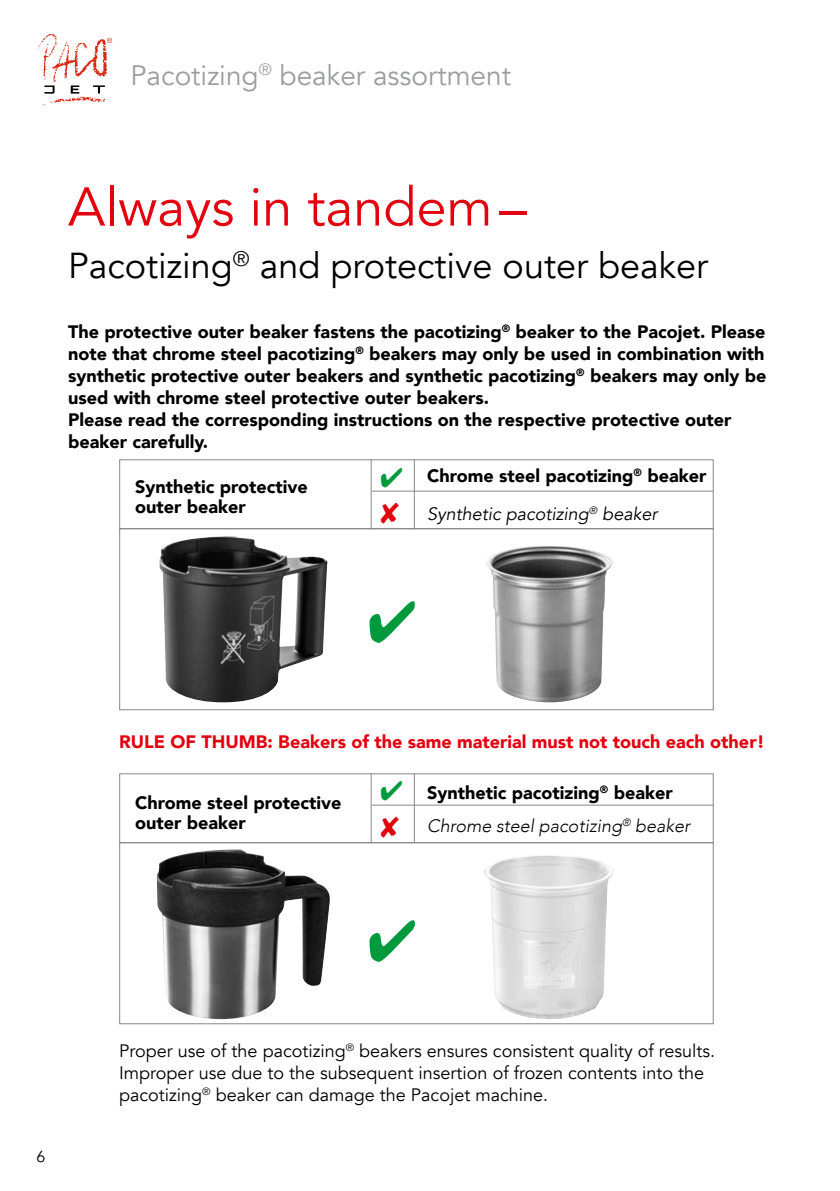
<style>
.page{position:relative;width:840px;height:1191px;background:#fff}
.page>*{position:absolute;margin:0;border:0;box-sizing:border-box;transform-origin:0 0}
.t1{font:54px "Avenir";color:#e3000f}
.t2{font:36px "Avenir";color:#000}
.t3{font:28px "Avenir";color:#9c9d9d}
.t4{font:900 18px/22px "Avenir";color:#000}
.t5{font:18px/22px "Avenir";color:#000}
.t6{font:900 18px "Avenir";color:#e3000f}
.t7{font:italic 300 18px "Avenir";color:#000}
.t8{font:italic 18px "Avenir";color:#000}
.t9{font:16px "Avenir";color:#000}
.s1{color:#e3000f}
</style>
<div class="page">
<div style="left:119px;top:842px;width:594px;height:182px;border:1px solid #878786"></div>
<div style="left:119px;top:528px;width:594px;height:182px;border:1px solid #878786"></div>
<img style="left:486px;top:546px;width:126px;height:156px">
<img style="left:159px;top:536px;width:168px;height:166px">
<img style="left:157px;top:849px;width:173px;height:170px">
<img style="left:484px;top:855px;width:129px;height:164px">
<svg style="left:38px;top:34px;width:74px;height:72px"></svg>
<div style="left:119px;top:459px;width:594px;height:70px;border:1px solid #878786"></div>
<hr style="left:370px;top:459px;width:1px;height:70px;background:#878786">
<hr style="left:413px;top:459px;width:1px;height:70px;background:#878786">
<hr style="left:371px;top:490px;width:342px;height:1px;background:#878786">
<div style="left:119px;top:773px;width:594px;height:70px;border:1px solid #878786"></div>
<hr style="left:370px;top:773px;width:1px;height:70px;background:#878786">
<hr style="left:413px;top:773px;width:1px;height:70px;background:#878786">
<hr style="left:371px;top:804px;width:342px;height:1px;background:#878786">
<h3 class="t3" style="left:130px;top:58px;width:382px">Pacotizing<sup>®</sup> beaker assortment</h3>
<h1 class="t1" style="left:68px;top:175px;width:459px">Always in tandem–</h1>
<h2 class="t2" style="left:68px;top:244px;width:641px">Pacotizing<sup>®</sup> and protective outer beaker</h2>
<p class="t4" style="left:68px;top:321px;width:699px">The protective outer beaker fastens the pacotizing<sup>®</sup> beaker to the Pacojet. Please note that chrome steel pacotizing<sup>®</sup> beakers may only be used in combination with synthetic protective outer beakers and synthetic pacotizing<sup>®</sup> beakers may only be used with chrome steel protective outer beakers.<br>Please read the corresponding instructions on the respective protective outer beaker carefully.</p>
<p class="t4" style="left:135px;top:476px;width:174px;line-height:20px">Synthetic protective outer beaker</p>
<p class="t4" style="left:427px;top:464px;width:281px">Chrome steel pacotizing<sup>®</sup> beaker</p>
<p class="t8" style="left:380px;top:502px;width:278px"><span class="s1">✘</span> Synthetic pacotizing<sup>®</sup> beaker</p>
<p class="t6" style="left:119px;top:726px;width:646px">RULE OF THUMB: Beakers of the same material must not touch each other!</p>
<p class="t4" style="left:135px;top:791px;width:208px;line-height:20px">Chrome steel protective outer beaker</p>
<p class="t4" style="left:427px;top:781px;width:247px">Synthetic pacotizing<sup>®</sup> beaker</p>
<p class="t7" style="left:380px;top:815px;width:311px"><span class="s1">✘</span> Chrome steel pacotizing<sup>®</sup> beaker</p>
<p class="t9" style="left:36px;top:1146px;width:10px">6</p>
<p class="t5" style="left:119px;top:1040px;width:597px">Proper use of the pacotizing<sup>®</sup> beakers ensures consistent quality of results.<br>Improper use due to the subsequent insertion of frozen contents into the pacotizing<sup>®</sup> beaker can damage the Pacojet machine.</p>
</div>
